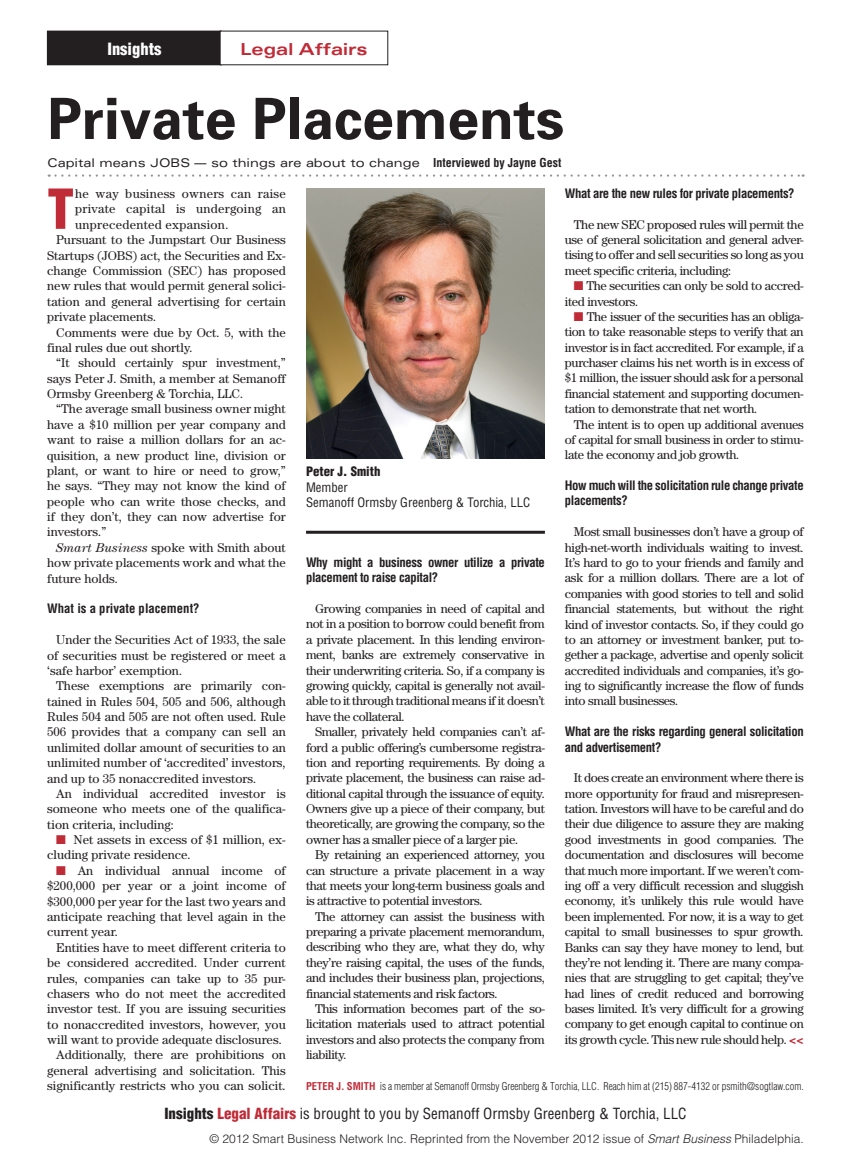
<style>
.page{position:relative;width:851px;height:1175px;background:#fff}
.page>*{position:absolute;margin:0;border:0;box-sizing:border-box;transform-origin:0 0}
.Headline{font:700 57px "Univers";letter-spacing:-.005em;color:#231f20}
.First_Paragraph{font:900 condensed 53.7px "Helvetica";color:#bf2b37}
.Topic{font:700 expanded 16.5px "Univers";color:#bf2b37}
.t1{font:900 condensed 16.5px "Helvetica";color:#fff}
.t2{font:condensed 15px "Helvetica";color:#231f20}
.Content{font:12.75px/15.3px "Century";color:#231f20;text-align:justify}
.Questions{font:700 condensed 12.75px/15.3px "Helvetica";letter-spacing:-.03em;color:#231f20}
.First_Paragraph-2{font:12.75px/15.3px "Century";letter-spacing:.02em;color:#231f20;text-align:justify}
.Content-2{font:700 condensed 12.75px/15.3px "Helvetica";letter-spacing:-.03em;color:#231f20}
.Content-3{font:12.75px/15.3px "Century";letter-spacing:-.03em;color:#231f20}
.Picture_-_Title__Com{font:condensed 12.75px "Helvetica";color:#231f20}
.Questions-2{font:700 condensed 12.75px "Helvetica";color:#231f20}
.Picture_-_Name{font:900 condensed 12.75px "Helvetica";color:#231f20}
.t3{font:300 12px "Helvetica";color:#231f20}
.Drophead{font:expanded 12px "Univers";color:#231f20}
.Content-4{font:300 condensed 10.5px "Helvetica";color:#231f20}
.s1{font-family:"Helvetica";font-weight:700;font-stretch:condensed}
.s2{font-style:italic}
.s3{color:#bf2b37}
.s4{font-weight:700;color:#bf2b37}
.s5{font-weight:900}
.s6{font-weight:900;color:#bf2b37}
</style>
<div class="page">
<svg style="left:49px;top:174px;width:754px;height:3px"></svg>
<div style="left:47px;top:31px;width:174px;height:34px;background:#231f20"></div>
<hr style="left:306px;top:531px;width:239px;height:3px;background:#231f20">
<img style="left:306px;top:188px;width:239px;height:270px">
<p class="t1" style="left:107px;top:38px;width:56px">Insights</p>
<p class="Topic" style="left:240px;top:39px;width:128px">Legal Affairs</p>
<p class="Headline" style="left:47px;top:84px;width:518px">Private Placements</p>
<p class="Drophead" style="left:47px;top:156px;width:515px">Capital means JOBS — so things are about to change <span class="s1">Interviewed by Jayne Gest</span></p>
<p class="First_Paragraph" style="left:47px;top:176px;width:28px">T</p>
<p class="First_Paragraph-2" style="left:75px;top:186px;width:212px">he way business owners can raise private capital is undergoing an unprecedented expansion.</p>
<p class="Content" style="left:47px;top:232px;width:240px;text-indent:9px">Pursuant to the Jumpstart Our Business Startups (JOBS) act, the Securities and Ex&shy;change Commission (SEC) has proposed new rules that would permit general solici&shy;tation and general advertising for certain private placements.</p>
<p class="Content" style="left:47px;top:324px;width:240px;text-indent:9px">Comments were due by Oct. 5, with the final rules due out shortly.</p>
<p class="Content" style="left:47px;top:355px;width:240px;text-indent:9px">“It should certainly spur investment,” says Peter J. Smith, a member at Semanoff Ormsby Greenberg &amp; Torchia, LLC.</p>
<p class="Content" style="left:47px;top:401px;width:240px;text-indent:9px">“The average small business owner might have a $10 million per year company and want to raise a million dollars for an ac&shy;quisition, a new product line, division or plant, or want to hire or need to grow,” he says. “They may not know the kind of people who can write those checks, and if they don’t, they can now advertise for investors.”</p>
<p class="Content" style="left:47px;top:539px;width:240px;text-indent:9px"><span class="s2">Smart Business</span> spoke with Smith about how private placements work and what the future holds.</p>
<p class="Questions-2" style="left:47px;top:601px;width:154px">What is a private placement?</p>
<p class="Content" style="left:47px;top:632px;width:240px;text-indent:9px">Under the Securities Act of 1933, the sale of securities must be registered or meet a ‘safe harbor’ exemption.</p>
<p class="Content" style="left:47px;top:678px;width:240px;text-indent:9px">These exemptions are primarily con&shy;tained in Rules 504, 505 and 506, although Rules 504 and 505 are not often used. Rule 506 provides that a company can sell an unlimited dollar amount of securities to an unlimited number of ‘accredited’ investors, and up to 35 nonaccredited investors.</p>
<p class="Content" style="left:47px;top:785px;width:240px;text-indent:9px">An individual accredited investor is someone who meets one of the qualifica&shy;tion criteria, including:</p>
<p class="Content" style="left:47px;top:832px;width:240px;text-indent:9px"><span class="s3">■</span> Net assets in excess of $1 million, ex&shy;cluding private residence.</p>
<p class="Content" style="left:47px;top:862px;width:240px;text-indent:9px"><span class="s3">■</span> An individual annual income of $200,000 per year or a joint income of $300,000 per year for the last two years and anticipate reaching that level again in the current year.</p>
<p class="Content" style="left:47px;top:939px;width:240px;text-indent:9px">Entities have to meet different criteria to be considered accredited. Under current rules, companies can take up to 35 pur&shy;chasers who do not meet the accredited investor test. If you are issuing securities to nonaccredited investors, however, you will want to provide adequate disclosures.</p>
<p class="Content" style="left:47px;top:1047px;width:240px;text-indent:9px">Additionally, there are prohibitions on general advertising and solicitation. This significantly restricts who you can solicit.</p>
<p class="Questions" style="left:565px;top:185px;width:231px">What are the new rules for private placements?</p>
<p class="Content" style="left:565px;top:216px;width:240px;text-indent:9px">The new SEC proposed rules will permit the use of general solicitation and general adver&shy;tising to offer and sell securities so long as you meet specific criteria, including:</p>
<p class="Content-3" style="left:565px;top:278px;width:240px;text-indent:9px"><span class="s3">■</span> The securities can only be sold to accred&shy;ited investors.</p>
<p class="Content" style="left:565px;top:308px;width:240px;text-indent:9px"><span class="s3">■</span> The issuer of the securities has an obliga&shy;tion to take reasonable steps to verify that an investor is in fact accredited. For example, if a purchaser claims his net worth is in excess of $1 million, the issuer should ask for a personal financial statement and supporting documen&shy;tation to demonstrate that net worth.</p>
<p class="Content" style="left:565px;top:416px;width:240px;text-indent:9px">The intent is to open up additional avenues of capital for small business in order to stimu&shy;late the economy and job growth.</p>
<p class="Questions" style="left:565px;top:478px;width:240px">How much will the solicitation rule change private placements?</p>
<p class="Content" style="left:565px;top:524px;width:240px;text-indent:9px">Most small businesses don’t have a group of high-net-worth individuals waiting to invest.<br>It’s hard to go to your friends and family and ask for a million dollars. There are a lot of companies with good stories to tell and solid financial statements, but without the right kind of investor contacts. So, if they could go to an attorney or investment banker, put to&shy;gether a package, advertise and openly solicit accredited individuals and companies, it’s go&shy;ing to significantly increase the flow of funds into small businesses.</p>
<p class="Questions" style="left:565px;top:724px;width:240px">What are the risks regarding general solicitation and advertisement?</p>
<p class="Content" style="left:565px;top:770px;width:240px;text-indent:9px">It does create an environment where there is more opportunity for fraud and misrepresen&shy;tation. Investors will have to be careful and do their due diligence to assure they are making good investments in good companies. The documentation and disclosures will become that much more important. If we weren’t com&shy;ing off a very difficult recession and sluggish economy, it’s unlikely this rule would have been implemented. For now, it is a way to get capital to small businesses to spur growth.<br>Banks can say they have money to lend, but they’re not lending it. There are many compa&shy;nies that are struggling to get capital; they’ve had lines of credit reduced and borrowing bases limited. It’s very difficult for a growing company to get enough capital to continue on its growth cycle. This new rule should help. <span class="s4">&lt;&lt;</span></p>
<p class="Content-4" style="left:306px;top:1080px;width:499px"><span class="s4">PETER J. SMITH</span> is a member at Semanoff Ormsby Greenberg &amp; Torchia, LLC. Reach him at (215) 887-4132 or psmith@sogtlaw.com.</p>
<p class="Picture_-_Name" style="left:306px;top:463px;width:76px">Peter J. Smith</p>
<p class="Picture_-_Title__Com" style="left:306px;top:479px;width:43px">Member</p>
<p class="Picture_-_Title__Com" style="left:306px;top:494px;width:226px">Semanoff Ormsby Greenberg &amp; Torchia, LLC</p>
<p class="Content-2" style="left:306px;top:554px;width:240px">Why might a business owner utilize a private placement to raise capital?</p>
<p class="Content" style="left:306px;top:601px;width:240px;text-indent:9px">Growing companies in need of capital and not in a position to borrow could benefit from a private placement. In this lending environ&shy;ment, banks are extremely conservative in their underwriting criteria. So, if a company is growing quickly, capital is generally not avail&shy;able to it through traditional means if it doesn’t have the collateral.</p>
<p class="Content" style="left:306px;top:724px;width:240px;text-indent:9px">Smaller, privately held companies can’t af&shy;ford a public offering’s cumbersome registra&shy;tion and reporting requirements. By doing a private placement, the business can raise ad&shy;ditional capital through the issuance of equity.<br>Owners give up a piece of their company, but theoretically, are growing the company, so the owner has a smaller piece of a larger pie.</p>
<p class="Content" style="left:306px;top:847px;width:240px;text-indent:9px">By retaining an experienced attorney, you can structure a private placement in a way that meets your long-term business goals and is attractive to potential investors.</p>
<p class="Content" style="left:306px;top:908px;width:240px;text-indent:9px">The attorney can assist the business with preparing a private placement memorandum, describing who they are, what they do, why they’re raising capital, the uses of the funds, and includes their business plan, projections, financial statements and risk factors.</p>
<p class="Content" style="left:306px;top:1000px;width:240px;text-indent:9px">This information becomes part of the so&shy;licitation materials used to attract potential investors and also protects the company from liability.</p>
<p class="t2" style="left:164px;top:1103px;width:523px"><span class="s5">Insights</span> <span class="s6">Legal Affairs</span> is brought to you by Semanoff Ormsby Greenberg &amp; Torchia, LLC</p>
<p class="t3" style="left:210px;top:1131px;width:595px">© 2012 Smart Business Network Inc. Reprinted from the November 2012 issue of <span class="s2">Smart Business</span> Philadelphia.</p>
</div>
